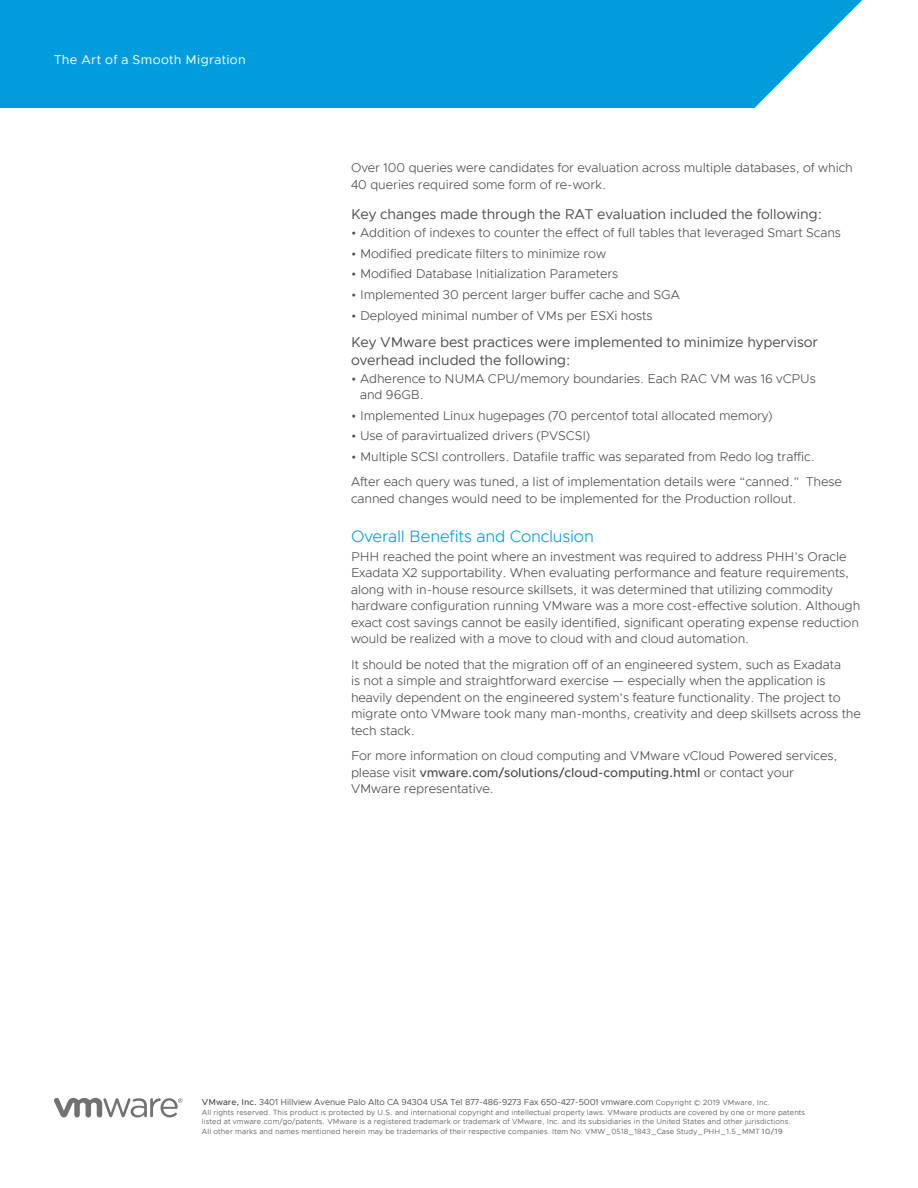
<style>
.page{position:relative;width:918px;height:1188px;background:#fff}
.page>*{position:absolute;margin:0;border:0;box-sizing:border-box;transform-origin:0 0}
.t1{font:300 16.5px "Metropolis";letter-spacing:-.01em;color:#009cdc}
.t2{font:14.25px/18px "Metropolis";letter-spacing:-.005em;color:#4b4c4d}
.t3{font:300 12.75px/16.5px "Metropolis";letter-spacing:-.005em;color:#4b4c4d}
.t4{font:12.75px "Metropolis";letter-spacing:.025em;color:#fff}
.t5{font:8.7px "Metropolis";letter-spacing:-.005em;color:#4b4c4d}
.t6{font:300 7.5px/9.8px "Metropolis";letter-spacing:.015em;color:#4b4c4d}
.s1{font-weight:500}
.s2{font-weight:300;font-size:7.5px}
.s3{font-weight:400}
</style>
<div class="page">
<svg style="left:54px;top:1098px;width:129px;height:19px"></svg>
<div style="left:0;top:0;width:863px;height:108px;background:#009cdc"></div>
<p class="t4" style="left:54px;top:52px;width:193px">The Art of a Smooth Migration</p>
<p class="t3" style="left:351px;top:159px;width:503px">Over 100 queries were candidates for evaluation across multiple databases, of which<br>40 queries required some form of re-work.</p>
<p class="t2" style="left:351px;top:205px;width:473px">Key changes made through the RAT evaluation included the following:</p>
<p class="t3" style="left:351px;top:224px;width:492px">• Addition of indexes to counter the effect of full tables that leveraged Smart Scans</p>
<p class="t3" style="left:351px;top:245px;width:257px">• Modified predicate filters to minimize row</p>
<p class="t3" style="left:351px;top:266px;width:269px">• Modified Database Initialization Parameters</p>
<p class="t3" style="left:351px;top:286px;width:330px">• Implemented 30 percent larger buffer cache and SGA</p>
<p class="t3" style="left:351px;top:307px;width:303px">• Deployed minimal number of VMs per ESXi hosts</p>
<p class="t2" style="left:351px;top:333px;width:469px">Key VMware best practices were implemented to minimize hypervisor overhead included the following:</p>
<p class="t3" style="left:360px;top:370px;width:457px;text-indent:-9px">• Adherence to NUMA CPU/memory boundaries. Each RAC VM was 16 vCPUs and 96GB.</p>
<p class="t3" style="left:351px;top:407px;width:423px">• Implemented Linux hugepages (70 percentof total allocated memory)</p>
<p class="t3" style="left:351px;top:428px;width:241px">• Use of paravirtualized drivers (PVSCSI)</p>
<p class="t3" style="left:351px;top:444px;width:492px;line-height:25.5px">• Multiple SCSI controllers. Datafile traffic was separated from Redo log traffic.<br>After each query was tuned, a list of implementation details were “canned.” These</p>
<p class="t3" style="left:351px;top:490px;width:447px">canned changes would need to be implemented for the Production rollout.</p>
<p class="t1" style="left:351px;top:526px;width:244px">Overall Benefits and Conclusion</p>
<p class="t3" style="left:351px;top:548px;width:511px">PHH reached the point where an investment was required to address PHH’s Oracle Exadata X2 supportability. When evaluating performance and feature requirements, along with in-house resource skillsets, it was determined that utilizing commodity hardware configuration running VMware was a more cost-effective solution. Although exact cost savings cannot be easily identified, significant operating expense reduction would be realized with a move to cloud with and cloud automation.</p>
<p class="t3" style="left:351px;top:656px;width:511px">It should be noted that the migration off of an engineered system, such as Exadata<br>is not a simple and straightforward exercise — especially when the application is heavily dependent on the engineered system’s feature functionality. The project to migrate onto VMware took many man-months, creativity and deep skillsets across the tech stack.</p>
<p class="t3" style="left:351px;top:747px;width:488px">For more information on cloud computing and VMware vCloud Powered services, please visit <span class="s1">vmware.com/solutions/cloud-computing.html</span> or contact your<br>VMware representative.</p>
<p class="t5" style="left:202px;top:1096px;width:570px"><span class="s1">VMware, Inc.</span> 3401 Hillview Avenue Palo Alto CA 94304 USA Tel 877-486-9273 Fax 650-427-5001 vmware.com <span class="s2">Copyright © 2019 VMware, Inc.</span></p>
<p class="t6" style="left:202px;top:1107px;width:605px">All rights reserved. This product is protected by U.S. and international copyright and intellectual property laws. VMware products are covered by one or more patents listed at vmware.com/go/patents. VMware is a registered trademark or trademark of VMware, Inc. and its subsidiaries in the United States and other jurisdictions.<br>All other marks and names mentioned herein may be trademarks of their respective companies. Item No: VMW_0518_1843_Case Study_PHH_1.5_MMT <span class="s3">10/19</span></p>
</div>
